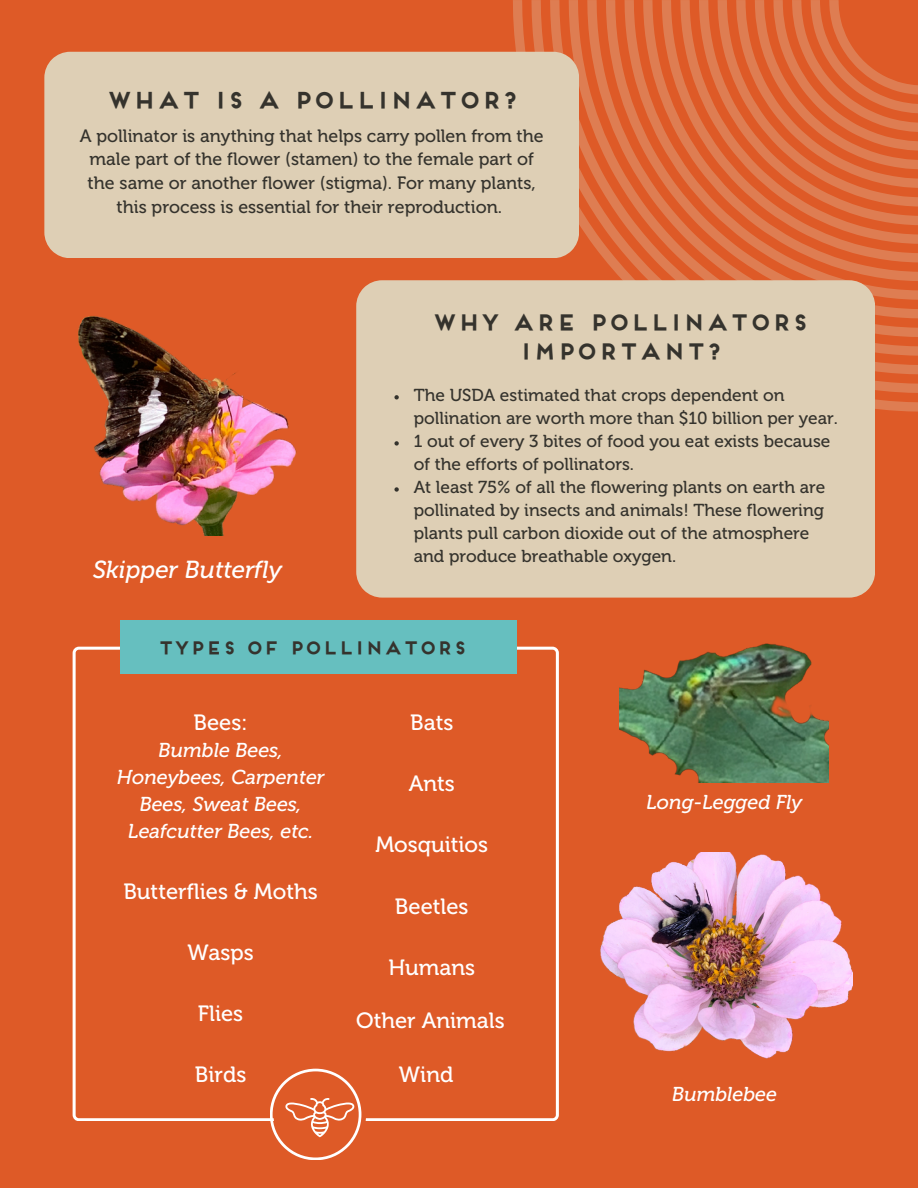
<style>
.page{position:relative;width:918px;height:1188px;background:#de5a27}
.page>*{position:absolute;margin:0;border:0;box-sizing:border-box;transform-origin:0 0}
.t1{font:italic 24.45px "Museo 500";color:#fff}
.t2{font:700 22.2px "Frontage";color:#35332d}
.t3{font:22.05px "Museo 500";color:#fff}
.t4{font:700 21.6px/29.1px "Frontage";color:#35332d;text-align:center}
.t5{font:italic 19.95px/27px "Museo 500";color:#fff;text-align:center}
.t6{font:17.85px/23.7px "Museo 500";color:#35332d;text-align:center}
.t7{font:700 17.55px "Frontage";color:#35332d}
.t8{font:17.25px/23.1px "Museo 500";color:#35332d}
</style>
<div class="page">
<svg style="left:569px;top:0;width:349px;height:356px"></svg>
<svg style="left:587px;top:0;width:331px;height:337px"></svg>
<svg style="left:606px;top:0;width:312px;height:318px"></svg>
<svg style="left:625px;top:0;width:293px;height:300px"></svg>
<svg style="left:643px;top:0;width:275px;height:281px"></svg>
<svg style="left:662px;top:0;width:256px;height:263px"></svg>
<svg style="left:680px;top:0;width:238px;height:244px"></svg>
<svg style="left:699px;top:0;width:219px;height:225px"></svg>
<svg style="left:718px;top:0;width:200px;height:207px"></svg>
<div style="left:44px;top:52px;width:535px;height:206px;background:#decfb5"></div>
<div style="left:356px;top:280px;width:519px;height:318px;background:#decfb5"></div>
<svg style="left:73px;top:647px;width:486px;height:474px"></svg>
<div style="left:274px;top:1064px;width:92px;height:103px;background:#de5a27;border-radius:50%"></div>
<div style="left:120px;top:620px;width:396px;height:53px;background:#66bfbf"></div>
<svg style="left:270px;top:1069px;width:91px;height:91px"></svg>
<img style="left:78px;top:316px;width:219px;height:220px">
<img style="left:620px;top:643px;width:208px;height:140px">
<img style="left:600px;top:853px;width:252px;height:206px">
<svg style="left:394px;top:395px;width:5px;height:4px"></svg>
<svg style="left:394px;top:441px;width:5px;height:5px"></svg>
<svg style="left:394px;top:487px;width:5px;height:5px"></svg>
<p class="t2" style="left:106px;top:91px;width:412px">WHAT IS A POLLINATOR?</p>
<p class="t6" style="left:80px;top:124px;width:465px">A pollinator is anything that helps carry pollen from the male part of the flower (stamen) to the female part of the same or another flower (stigma). For many plants, this process is essential for their reproduction.</p>
<p class="t1" style="left:93px;top:555px;width:190px">Skipper Butterfly</p>
<p class="t4" style="left:432px;top:310px;width:378px">WHY ARE POLLINATORS<br>IMPORTANT?</p>
<p class="t8" style="left:414px;top:384px;width:426px">The USDA estimated that crops dependent on pollination are worth more than $10 billion per year.</p>
<p class="t8" style="left:414px;top:430px;width:418px">1 out of every 3 bites of food you eat exists because of the efforts of pollinators.</p>
<p class="t8" style="left:414px;top:476px;width:413px">At least 75% of all the flowering plants on earth are pollinated by insects and animals! These flowering plants pull carbon dioxide out of the atmosphere and produce breathable oxygen.</p>
<p class="t7" style="left:157px;top:641px;width:311px">TYPES OF POLLINATORS</p>
<p class="t3" style="left:193px;top:709px;width:56px">Bees:</p>
<p class="t5" style="left:117px;top:736px;width:209px">Bumble Bees,<br>Honeybees, Carpenter<br>Bees, Sweat Bees,<br>Leafcutter Bees, etc.</p>
<p class="t3" style="left:123px;top:878px;width:196px">Butterflies &amp; Moths</p>
<p class="t3" style="left:187px;top:939px;width:68px">Wasps</p>
<p class="t3" style="left:198px;top:1000px;width:47px">Flies</p>
<p class="t3" style="left:195px;top:1061px;width:53px">Birds</p>
<p class="t3" style="left:410px;top:709px;width:45px">Bats</p>
<p class="t3" style="left:409px;top:770px;width:48px">Ants</p>
<p class="t3" style="left:375px;top:832px;width:114px">Mosquitios</p>
<p class="t3" style="left:395px;top:893px;width:75px">Beetles</p>
<p class="t3" style="left:388px;top:955px;width:88px">Humans</p>
<p class="t3" style="left:356px;top:1007px;width:150px">Other Animals</p>
<p class="t3" style="left:399px;top:1062px;width:56px">Wind</p>
<p class="t5" style="left:646px;top:789px;width:158px">Long-Legged Fly</p>
<p class="t5" style="left:672px;top:1081px;width:107px">Bumblebee</p>
</div>
